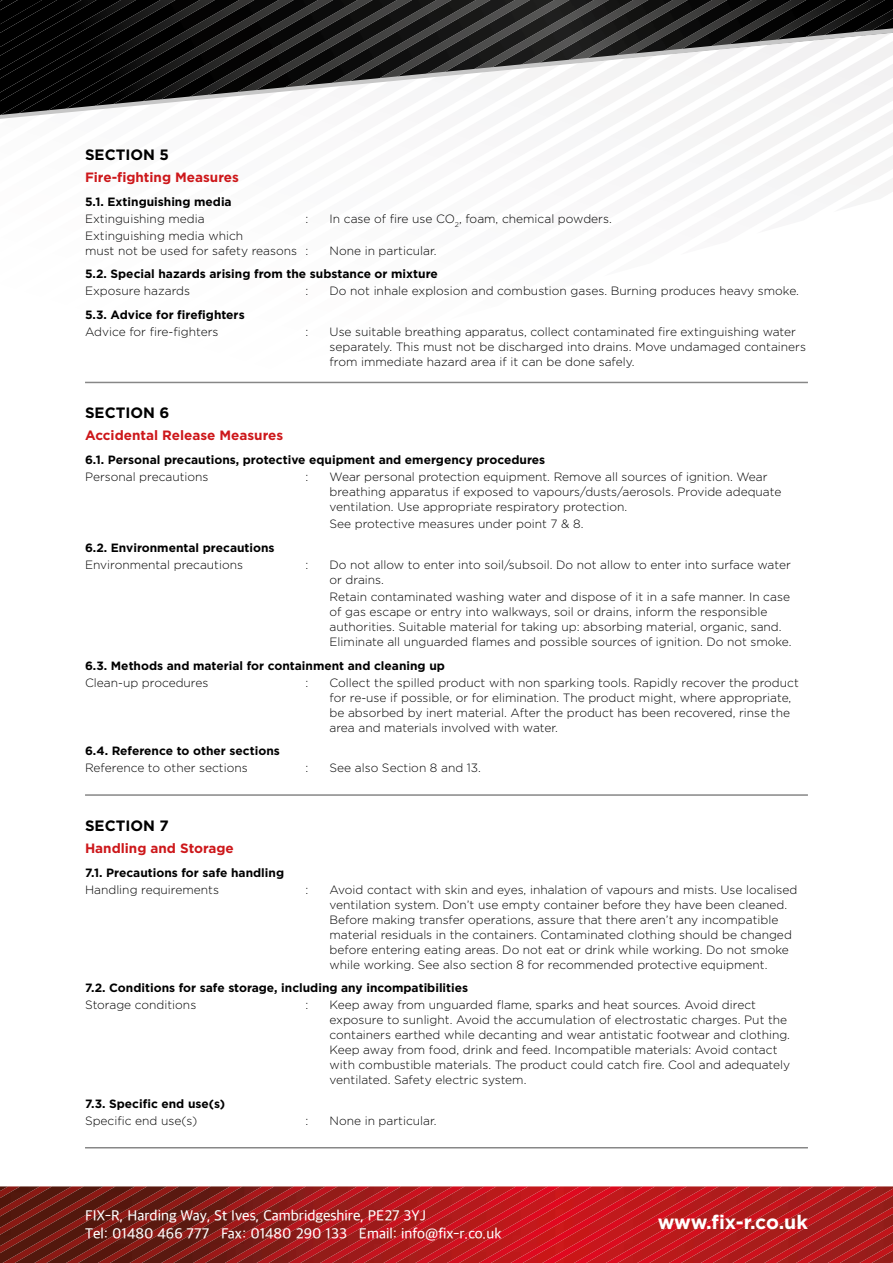
<style>
.page{position:relative;width:893px;height:1263px;background:#fff}
.page>*{position:absolute;margin:0;border:0;box-sizing:border-box;transform-origin:0 0}
.t1{font:700 19.5px "Gotham";letter-spacing:-.005em;color:#fff}
.t2{font:500 15px/18px "Apple SD Gothic Neo";color:#fff}
.t3{font:700 15px "Gotham";color:#000}
.t4{font:700 13.5px "Gotham";color:#cd171a}
.t5{font:300 12px/15px "Gotham";color:#000}
.t6{font:700 12px "Gotham";color:#000}
</style>
<div class="page">
<img style="left:0;top:1186px;width:893px;height:77px">
<img style="left:734px;top:0;width:35px;height:27px">
<img style="left:695px;top:0;width:39px;height:27px">
<img style="left:769px;top:0;width:47px;height:27px">
<img style="left:655px;top:0;width:40px;height:27px">
<img style="left:816px;top:0;width:77px;height:27px">
<img style="left:616px;top:0;width:39px;height:27px">
<img style="left:863px;top:10px;width:30px;height:17px">
<img style="left:576px;top:0;width:40px;height:27px">
<img style="left:537px;top:0;width:39px;height:27px">
<img style="left:498px;top:0;width:39px;height:27px">
<img style="left:458px;top:0;width:40px;height:27px">
<img style="left:419px;top:0;width:39px;height:27px">
<img style="left:380px;top:0;width:39px;height:27px">
<img style="left:340px;top:0;width:40px;height:27px">
<svg style="left:649px;top:120px;width:244px;height:75px"></svg>
<img style="left:301px;top:0;width:39px;height:27px">
<img style="left:261px;top:0;width:40px;height:27px">
<img style="left:222px;top:0;width:39px;height:27px">
<img style="left:182px;top:0;width:40px;height:27px">
<img style="left:143px;top:0;width:39px;height:27px">
<img style="left:104px;top:0;width:39px;height:27px">
<img style="left:64px;top:0;width:40px;height:27px">
<img style="left:0;top:0;width:64px;height:27px">
<img style="left:0;top:0;width:25px;height:9px">
<svg style="left:0;top:27px;width:893px;height:93px"></svg>
<hr style="left:85px;top:382px;width:723px;height:1px;background:#878787">
<hr style="left:85px;top:794px;width:723px;height:2px;background:#878787">
<hr style="left:85px;top:1147px;width:723px;height:1px;background:#878787">
<p class="t3" style="left:85px;top:146px;width:86px">SECTION 5</p>
<p class="t4" style="left:85px;top:169px;width:155px">Fire-fighting Measures</p>
<p class="t6" style="left:85px;top:194px;width:148px">5.1. Extinguishing media</p>
<p class="t5" style="left:85px;top:211px;width:121px">Extinguishing media</p>
<p class="t5" style="left:306px;top:211px;width:4px">:</p>
<p class="t5" style="left:330px;top:211px;width:284px">In case of fire use CO<sub>2</sub>, foam, chemical powders.</p>
<p class="t5" style="left:85px;top:228px;width:225px">Extinguishing media which<br>must not be used for safety reasons :</p>
<p class="t5" style="left:330px;top:243px;width:109px">None in particular.</p>
<p class="t6" style="left:85px;top:267px;width:354px">5.2. Special hazards arising from the substance or mixture</p>
<p class="t5" style="left:85px;top:284px;width:107px">Exposure hazards</p>
<p class="t5" style="left:306px;top:284px;width:4px">:</p>
<p class="t5" style="left:330px;top:284px;width:471px">Do not inhale explosion and combustion gases. Burning produces heavy smoke.</p>
<p class="t6" style="left:85px;top:308px;width:161px">5.3. Advice for firefighters</p>
<p class="t5" style="left:85px;top:324px;width:135px">Advice for fire-fighters</p>
<p class="t5" style="left:306px;top:324px;width:4px">:</p>
<p class="t5" style="left:330px;top:324px;width:478px">Use suitable breathing apparatus, collect contaminated fire extinguishing water separately. This must not be discharged into drains. Move undamaged containers from immediate hazard area if it can be done safely.</p>
<p class="t3" style="left:85px;top:404px;width:86px">SECTION 6</p>
<p class="t4" style="left:85px;top:428px;width:200px">Accidental Release Measures</p>
<p class="t6" style="left:85px;top:453px;width:462px">6.1. Personal precautions, protective equipment and emergency procedures</p>
<p class="t5" style="left:85px;top:469px;width:125px">Personal precautions</p>
<p class="t5" style="left:306px;top:469px;width:4px">:</p>
<p class="t5" style="left:330px;top:469px;width:453px">Wear personal protection equipment. Remove all sources of ignition. Wear breathing apparatus if exposed to vapours/dusts/aerosols. Provide adequate ventilation. Use appropriate respiratory protection.</p>
<p class="t5" style="left:330px;top:516px;width:255px">See protective measures under point 7 &amp; 8.</p>
<p class="t6" style="left:85px;top:540px;width:191px">6.2. Environmental precautions</p>
<p class="t5" style="left:85px;top:557px;width:160px">Environmental precautions</p>
<p class="t5" style="left:306px;top:557px;width:4px">:</p>
<p class="t5" style="left:330px;top:557px;width:463px">Do not allow to enter into soil/subsoil. Do not allow to enter into surface water or drains.</p>
<p class="t5" style="left:330px;top:589px;width:464px">Retain contaminated washing water and dispose of it in a safe manner. In case of gas escape or entry into walkways, soil or drains, inform the responsible authorities. Suitable material for taking up: absorbing material, organic, sand.<br>Eliminate all unguarded flames and possible sources of ignition. Do not smoke.</p>
<p class="t6" style="left:85px;top:658px;width:361px">6.3. Methods and material for containment and cleaning up</p>
<p class="t5" style="left:85px;top:675px;width:125px">Clean-up procedures</p>
<p class="t5" style="left:306px;top:675px;width:4px">:</p>
<p class="t5" style="left:330px;top:675px;width:471px">Collect the spilled product with non sparking tools. Rapidly recover the product for re-use if possible, or for elimination. The product might, where appropriate, be absorbed by inert material. After the product has been recovered, rinse the area and materials involved with water.</p>
<p class="t6" style="left:85px;top:744px;width:196px">6.4. Reference to other sections</p>
<p class="t5" style="left:85px;top:760px;width:164px">Reference to other sections</p>
<p class="t5" style="left:306px;top:760px;width:4px">:</p>
<p class="t5" style="left:330px;top:760px;width:153px">See also Section 8 and 13.</p>
<p class="t3" style="left:85px;top:817px;width:85px">SECTION 7</p>
<p class="t4" style="left:85px;top:840px;width:150px">Handling and Storage</p>
<p class="t6" style="left:85px;top:865px;width:201px">7.1. Precautions for safe handling</p>
<p class="t5" style="left:85px;top:882px;width:135px">Handling requirements</p>
<p class="t5" style="left:306px;top:882px;width:4px">:</p>
<p class="t5" style="left:330px;top:882px;width:469px">Avoid contact with skin and eyes, inhalation of vapours and mists. Use localised ventilation system. Don’t use empty container before they have been cleaned.<br>Before making transfer operations, assure that there aren’t any incompatible material residuals in the containers. Contaminated clothing should be changed before entering eating areas. Do not eat or drink while working. Do not smoke while working. See also section 8 for recommended protective equipment.</p>
<p class="t6" style="left:85px;top:981px;width:385px">7.2. Conditions for safe storage, including any incompatibilities</p>
<p class="t5" style="left:85px;top:997px;width:113px">Storage conditions</p>
<p class="t5" style="left:306px;top:997px;width:4px">:</p>
<p class="t5" style="left:330px;top:997px;width:462px">Keep away from unguarded flame, sparks and heat sources. Avoid direct exposure to sunlight. Avoid the accumulation of electrostatic charges. Put the containers earthed while decanting and wear antistatic footwear and clothing.<br>Keep away from food, drink and feed. Incompatible materials: Avoid contact with combustible materials. The product could catch fire. Cool and adequately ventilated. Safety electric system.</p>
<p class="t6" style="left:85px;top:1097px;width:142px">7.3. Specific end use(s)</p>
<p class="t5" style="left:85px;top:1113px;width:114px">Specific end use(s)</p>
<p class="t5" style="left:306px;top:1113px;width:4px">:</p>
<p class="t5" style="left:330px;top:1113px;width:109px">None in particular.</p>
<p class="t2" style="left:85px;top:1208px;width:418px">FIX-R, Harding Way, St Ives, Cambridgeshire, PE27 3YJ<br>Tel: 01480 466 777 Fax: 01480 290 133 Email: info@fix-r.co.uk</p>
<h1 class="t1" style="left:658px;top:1211px;width:152px">www.fix-r.co.uk</h1>
</div>
